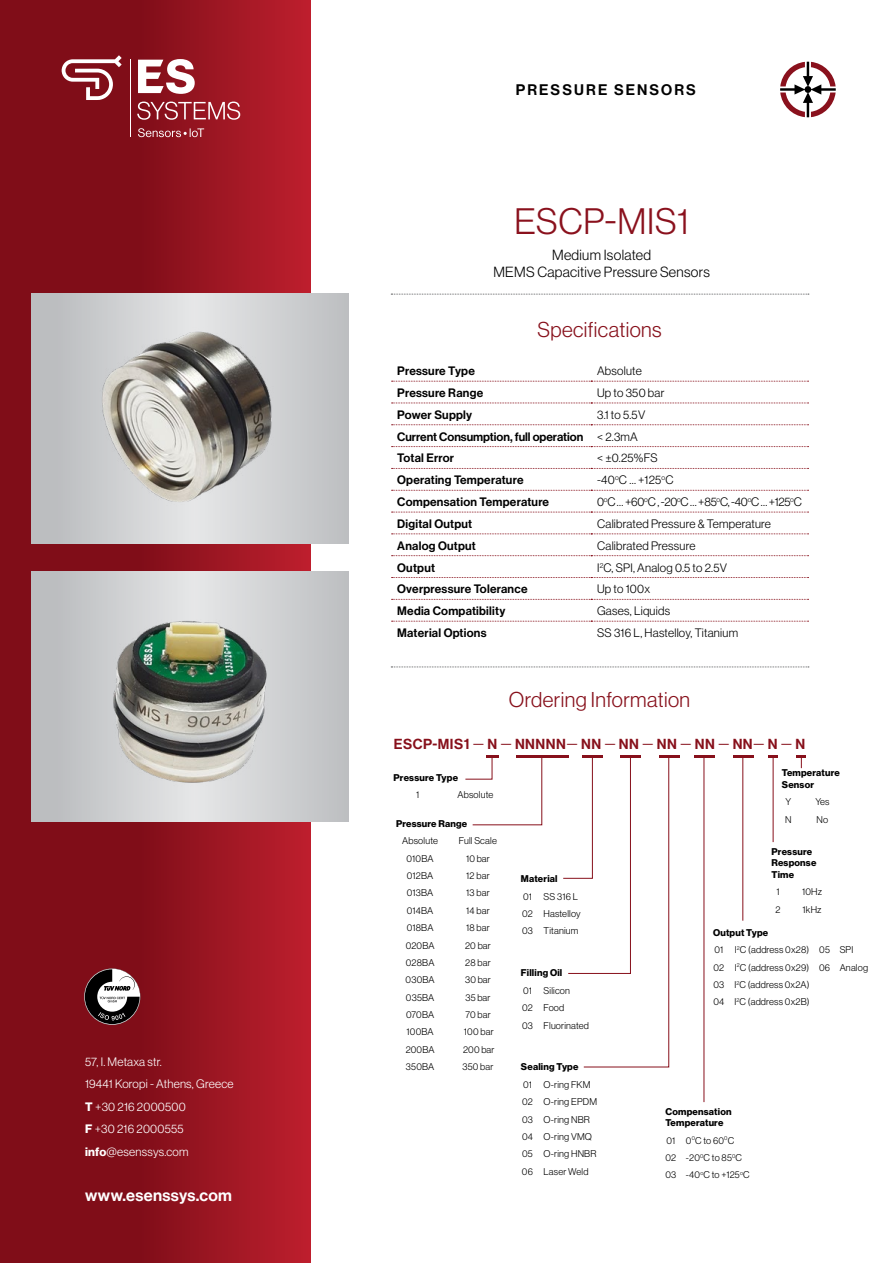
<style>
.page{position:relative;width:893px;height:1263px;background:#fff}
.page>*{position:absolute;margin:0;border:0;box-sizing:border-box;transform-origin:0 0}
.t1{font:300 36px "Haas Grot Disp 45";letter-spacing:.02em;color:#8a111d}
.t2{font:300 21px "Haas Grot Disp 45";letter-spacing:.02em;color:#87101b}
.t3{font:500 16.5px "Haas Grot Disp 65";letter-spacing:.02em;color:#fff}
.t4{font:500 15px "Haas Grot Disp 65";letter-spacing:.14em;color:#000}
.t5{font:300 14.4px/17.2px "Haas Grot Disp 45";letter-spacing:.02em;color:#000;text-align:center}
.t6{font:500 14.25px "Haas Grot Disp 65";letter-spacing:.035em;color:#87101b}
.t7{font:300 12px "Haas Grot Disp 45";letter-spacing:.02em;color:#000}
.t8{font:500 12px "Haas Grot Disp 65";letter-spacing:.02em;color:#000}
.t9{font:300 12px/22.5px "Haas Grot Disp 45";letter-spacing:.02em;color:#fff}
.t10{font:500 12px/21.8px "Haas Grot Disp 65";color:#000}
.t11{font:300 12px "Haas Grot Disp 45";letter-spacing:-.02em;color:#000}
.t12{font:300 9.6px/17.4px "Haas Grot Disp 45";letter-spacing:.02em;color:#000}
.t13{font:700 9.6px/11.6px "Haas Grot Disp 75";letter-spacing:.02em;color:#000}
.s1{font-family:"Haas Grot Disp 75";font-weight:700}
.s2{font-family:"Haas Grot Disp 45";font-weight:300}
.s3{font-family:"Haas Grot Disp 55 Roman";font-weight:400}
</style>
<div class="page">
<svg style="left:0;top:0;width:310px;height:1263px;background:#90121e"></svg>
<svg style="left:32px;top:293px;width:317px;height:250px;background:#c6c8ca"></svg>
<svg style="left:32px;top:572px;width:317px;height:250px;background:#c5c7c9"></svg>
<svg style="left:138px;top:128px;width:66px;height:9px"></svg>
<svg style="left:137px;top:102px;width:103px;height:18px;background:#ad4f58"></svg>
<svg style="left:62px;top:55px;width:60px;height:45px"></svg>
<svg style="left:138px;top:59px;width:57px;height:35px"></svg>
<hr style="left:130px;top:60px;width:1px;height:77px;background:#fff">
<svg style="left:84px;top:968px;width:56px;height:57px"></svg>
<svg style="left:391px;top:666px;width:418px;height:1px"></svg>
<svg style="left:391px;top:294px;width:418px;height:1px"></svg>
<svg style="left:392px;top:381px;width:416px;height:1px"></svg>
<svg style="left:392px;top:403px;width:416px;height:1px"></svg>
<svg style="left:392px;top:424px;width:416px;height:1px"></svg>
<svg style="left:392px;top:446px;width:416px;height:1px"></svg>
<svg style="left:392px;top:468px;width:416px;height:1px"></svg>
<svg style="left:392px;top:490px;width:416px;height:1px"></svg>
<svg style="left:392px;top:512px;width:416px;height:1px"></svg>
<svg style="left:392px;top:533px;width:416px;height:1px"></svg>
<svg style="left:392px;top:555px;width:416px;height:1px"></svg>
<svg style="left:392px;top:577px;width:416px;height:1px"></svg>
<svg style="left:392px;top:599px;width:416px;height:1px"></svg>
<svg style="left:392px;top:621px;width:416px;height:1px"></svg>
<hr style="left:516px;top:755px;width:52px;height:2px;background:#87101b">
<hr style="left:659px;top:755px;width:20px;height:2px;background:#87101b">
<hr style="left:620px;top:755px;width:20px;height:2px;background:#87101b">
<hr style="left:582px;top:755px;width:20px;height:2px;background:#87101b">
<hr style="left:733px;top:755px;width:20px;height:2px;background:#87101b">
<hr style="left:694px;top:755px;width:20px;height:2px;background:#87101b">
<svg style="left:768px;top:755px;width:10px;height:2px"></svg>
<svg style="left:465px;top:755px;width:78px;height:70px"></svg>
<svg style="left:562px;top:756px;width:107px;height:312px"></svg>
<hr style="left:742px;top:757px;width:1px;height:164px;background:#87101b">
<hr style="left:704px;top:757px;width:1px;height:345px;background:#87101b">
<svg style="left:796px;top:755px;width:10px;height:13px"></svg>
<hr style="left:773px;top:757px;width:1px;height:85px;background:#87101b">
<img style="left:94px;top:310px;width:181px;height:214px">
<img style="left:103px;top:585px;width:181px;height:223px">
<svg style="left:780px;top:62px;width:56px;height:55px"></svg>
<p class="t9" style="left:85px;top:1050px;width:150px">57, I. Metaxa str.<br>19441 Koropi - Athens, Greece<br><span class="s1">T</span> +30 216 2000500<br><span class="s1">F</span> +30 216 2000555 <span class="s1">info</span>@esenssys.com</p>
<h3 class="t3" style="left:85px;top:1185px;width:148px">www.esenssys.com</h3>
<h3 class="t4" style="left:516px;top:81px;width:182px">PRESSURE SENSORS</h3>
<h1 class="t1" style="left:514px;top:201px;width:176px">ESCP-MIS1</h1>
<h3 class="t5" style="left:493px;top:246px;width:218px">Medium Isolated<br>MEMS Capacitive Pressure Sensors</h3>
<h2 class="t2" style="left:537px;top:317px;width:126px">Specifications</h2>
<p class="t8" style="left:397px;top:364px;width:79px">Pressure Type</p>
<p class="t7" style="left:597px;top:364px;width:46px">Absolute</p>
<p class="t8" style="left:397px;top:386px;width:87px">Pressure Range</p>
<p class="t7" style="left:597px;top:386px;width:69px">Up to 350 bar</p>
<p class="t8" style="left:397px;top:408px;width:76px">Power Supply</p>
<p class="t7" style="left:597px;top:408px;width:50px">3.1 to 5.5V</p>
<p class="t10" style="left:397px;top:426px;width:242px">Current Consumption, full operation <span class="s2">&lt; 2.3mA<br></span>Total Error</p>
<p class="t7" style="left:597px;top:451px;width:62px">&lt; ±0.25%FS</p>
<p class="t8" style="left:397px;top:473px;width:128px">Operating Temperature</p>
<p class="t7" style="left:597px;top:473px;width:78px">-40<sup>o</sup>C … +125<sup>o</sup>C</p>
<p class="t8" style="left:397px;top:495px;width:153px">Compensation Temperature</p>
<p class="t11" style="left:597px;top:495px;width:206px">0<sup>o</sup>C … +60<sup>o</sup>C , -20<sup>o</sup>C … +85<sup>o</sup>C, -40<sup>o</sup>C … +125<sup>o</sup>C</p>
<p class="t8" style="left:397px;top:517px;width:77px">Digital Output</p>
<p class="t7" style="left:597px;top:517px;width:175px">Calibrated Pressure &amp; Temperature</p>
<p class="t8" style="left:397px;top:538px;width:80px">Analog Output</p>
<p class="t7" style="left:597px;top:539px;width:100px">Calibrated Pressure</p>
<p class="t8" style="left:397px;top:560px;width:39px">Output</p>
<p class="t7" style="left:597px;top:560px;width:132px">I<sup>2</sup>C, SPI, Analog 0.5 to 2.5V</p>
<p class="t8" style="left:397px;top:582px;width:132px">Overpressure Tolerance</p>
<p class="t7" style="left:597px;top:582px;width:55px">Up to 100x</p>
<p class="t8" style="left:397px;top:604px;width:110px">Media Compatibility</p>
<p class="t7" style="left:597px;top:604px;width:75px">Gases, Liquids</p>
<p class="t8" style="left:397px;top:626px;width:91px">Material Options</p>
<p class="t7" style="left:597px;top:626px;width:143px">SS 316 L, Hastelloy, Titanium</p>
<h2 class="t2" style="left:509px;top:688px;width:183px">Ordering Information</h2>
<h3 class="t6" style="left:394px;top:735px;width:413px">ESCP-MIS1 <span class="s3">—</span> N <span class="s3">—</span> NNNNN<span class="s3">—</span> NN <span class="s3">—</span> NN <span class="s3">—</span> NN <span class="s3">—</span> NN <span class="s3">—</span> NN<span class="s3">—</span> N <span class="s3">—</span> N</h3>
<p class="t13" style="left:393px;top:772px;width:66px">Pressure Type</p>
<p class="t12" style="left:416px;top:786px;width:5px">1</p>
<p class="t12" style="left:457px;top:786px;width:37px">Absolute</p>
<p class="t13" style="left:396px;top:818px;width:73px">Pressure Range</p>
<p class="t12" style="left:402px;top:832px;width:37px">Absolute</p>
<p class="t12" style="left:459px;top:832px;width:40px">Full Scale</p>
<p class="t12" style="left:407px;top:849px;width:28px">010BA</p>
<p class="t12" style="left:466px;top:849px;width:25px">10 bar</p>
<p class="t12" style="left:407px;top:867px;width:28px">012BA</p>
<p class="t12" style="left:466px;top:867px;width:25px">12 bar</p>
<p class="t12" style="left:407px;top:884px;width:28px">013BA</p>
<p class="t12" style="left:466px;top:884px;width:25px">13 bar</p>
<p class="t12" style="left:407px;top:902px;width:28px">014BA</p>
<p class="t12" style="left:466px;top:902px;width:25px">14 bar</p>
<p class="t12" style="left:407px;top:919px;width:28px">018BA</p>
<p class="t12" style="left:466px;top:919px;width:25px">18 bar</p>
<p class="t12" style="left:406px;top:936px;width:30px">020BA</p>
<p class="t12" style="left:465px;top:936px;width:27px">20 bar</p>
<p class="t12" style="left:406px;top:954px;width:30px">028BA</p>
<p class="t12" style="left:465px;top:954px;width:27px">28 bar</p>
<p class="t12" style="left:406px;top:971px;width:31px">030BA</p>
<p class="t12" style="left:465px;top:971px;width:27px">30 bar</p>
<p class="t12" style="left:406px;top:988px;width:30px">035BA</p>
<p class="t12" style="left:465px;top:988px;width:27px">35 bar</p>
<p class="t12" style="left:406px;top:1006px;width:30px">070BA</p>
<p class="t12" style="left:465px;top:1006px;width:27px">70 bar</p>
<p class="t12" style="left:407px;top:1023px;width:29px">100BA</p>
<p class="t12" style="left:464px;top:1023px;width:31px">100 bar</p>
<p class="t12" style="left:406px;top:1041px;width:30px">200BA</p>
<p class="t12" style="left:463px;top:1041px;width:33px">200 bar</p>
<p class="t12" style="left:406px;top:1058px;width:30px">350BA</p>
<p class="t12" style="left:462px;top:1058px;width:32px">350 bar</p>
<p class="t13" style="left:521px;top:873px;width:38px">Material</p>
<p class="t12" style="left:522px;top:887px;width:60px">01 SS 316 L<br>02 Hastelloy<br>03 Titanium</p>
<p class="t13" style="left:521px;top:967px;width:43px">Filling Oil</p>
<p class="t12" style="left:522px;top:982px;width:68px">01 Silicon<br>02 Food<br>03 Fluorinated</p>
<p class="t13" style="left:521px;top:1061px;width:59px">Sealing Type</p>
<p class="t12" style="left:522px;top:1076px;width:77px">01 O-ring FKM<br>02 O-ring EPDM<br>03 O-ring NBR<br>04 O-ring VMQ<br>05 O-ring HNBR<br>06 Laser Weld</p>
<p class="t13" style="left:782px;top:767px;width:59px">Temperature<br>Sensor</p>
<p class="t12" style="left:786px;top:793px;width:7px">Y</p>
<p class="t12" style="left:815px;top:793px;width:16px">Yes</p>
<p class="t12" style="left:785px;top:810px;width:8px">N</p>
<p class="t12" style="left:817px;top:810px;width:13px">No</p>
<p class="t13" style="left:771px;top:846px;width:46px">Pressure<br>Response<br>Time</p>
<p class="t12" style="left:776px;top:883px;width:5px">1</p>
<p class="t12" style="left:802px;top:883px;width:22px">10Hz</p>
<p class="t12" style="left:775px;top:900px;width:6px">2</p>
<p class="t12" style="left:803px;top:900px;width:20px">1kHz</p>
<p class="t13" style="left:713px;top:927px;width:57px">Output Type</p>
<p class="t12" style="left:713px;top:941px;width:156px">01 I<sup>2</sup>C (address 0x28) 05 SPI<br>02 I<sup>2</sup>C (address 0x29) 06 Analog<br>03 I<sup>2</sup>C (address 0x2A)<br>04 I<sup>2</sup>C (address 0x2B)</p>
<p class="t13" style="left:665px;top:1106px;width:68px">Compensation<br>Temperature</p>
<p class="t12" style="left:665px;top:1131px;width:86px">01 0<sup>0</sup>C to 60<sup>0</sup>C<br>02 -20<sup>0</sup>C to 85<sup>0</sup>C<br>03 -40<sup>o</sup>C to +125<sup>o</sup>C</p>
</div>
